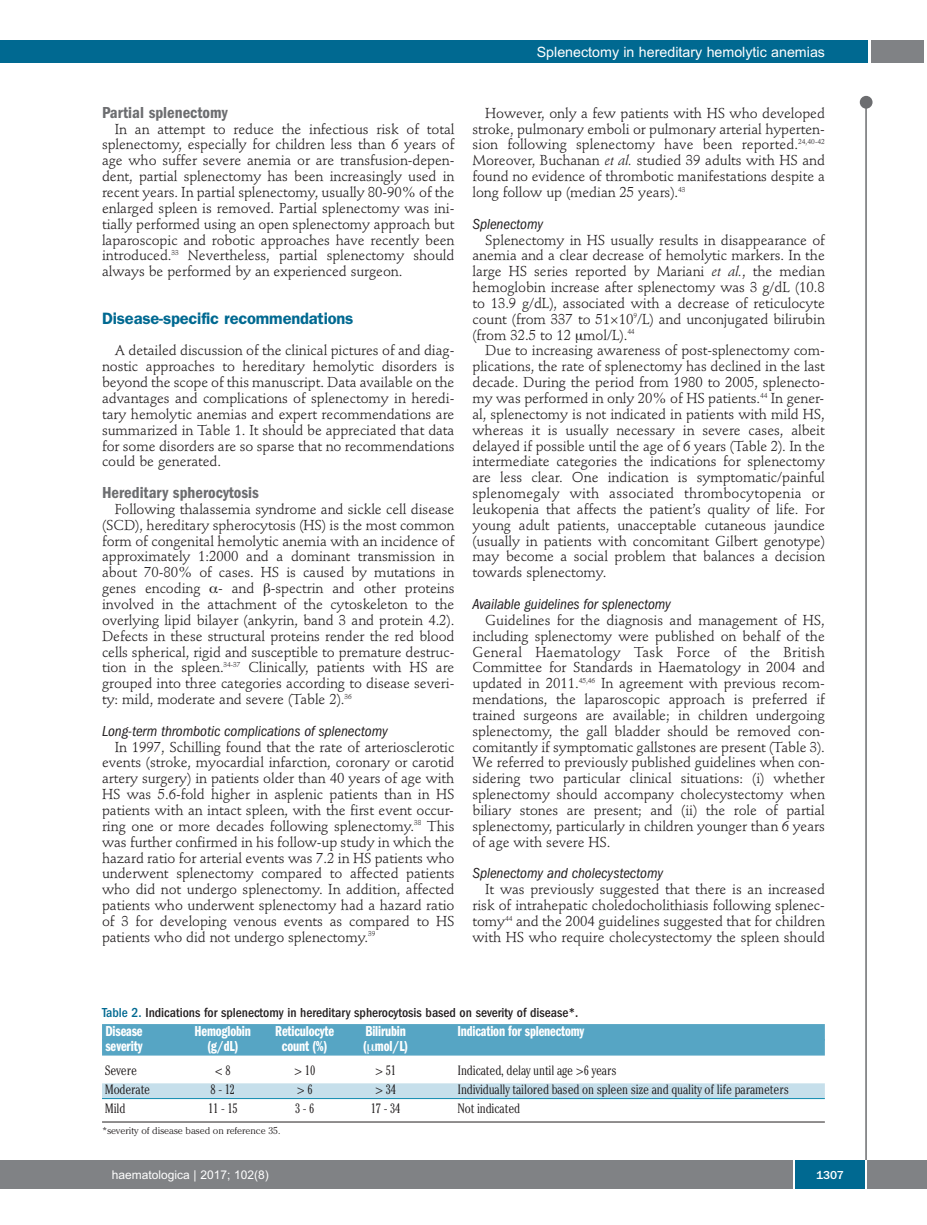
<style>
.page{position:relative;width:927px;height:1225px;background:#fff}
.page>*{position:absolute;margin:0;border:0;box-sizing:border-box;transform-origin:0 0}
.t1{font:600 condensed 16.5px "Franklin Gothic";color:#6c6d70}
.t2{font:600 16.5px "Franklin Gothic";letter-spacing:-.01em;color:#006991}
.t3{font:italic condensed 15px "Franklin Gothic";letter-spacing:-.005em;color:#231f20}
.t4{font:15px "Franklin Gothic Demi Cmpr";letter-spacing:-.01em;color:#fff}
.t5{font:14.25px/15.9px "Stempel Schneidler";letter-spacing:-.005em;color:#231f20;text-align:justify}
.t6{font:14.25px "Arial";color:#fff}
.t7{font:300 condensed 13.5px "Cheltenham";letter-spacing:-.01em;color:#231f20}
.t8{font:500 condensed 13.5px "Franklin Gothic";color:#231f20}
.t9{font:12px "Arial";color:#fff}
.t10{font:500 12px "Franklin Gothic";color:#fff}
.t11{font:300 9.75px "Cheltenham";color:#231f20}
.s1{font-style:italic}
.s2{color:#006991}
</style>
<div class="page">
<div style="left:860px;top:96px;width:12px;height:13px;background:#6c6d70;border-radius:50%"></div>
<hr style="left:865px;top:98px;width:2px;height:1062px;background:#6c6d70">
<div style="left:871px;top:40px;width:52px;height:22px;background:#808285"></div>
<div style="left:18px;top:40px;width:849px;height:22px;background:#006991"></div>
<div style="left:17px;top:1160px;width:910px;height:28px;background:#808285"></div>
<div style="left:795px;top:1160px;width:70px;height:28px;background:#006991"></div>
<hr style="left:793px;top:1160px;width:2px;height:28px;background:#fff">
<hr style="left:865px;top:1160px;width:2px;height:28px;background:#fff">
<div style="left:0;top:40px;width:19px;height:22px;background:#006991"></div>
<div style="left:0;top:1160px;width:18px;height:28px;background:#808285"></div>
<div style="left:102px;top:1024px;width:723px;height:16px;background:#56a5c4"></div>
<div style="left:102px;top:1039px;width:723px;height:16px;background:#56a5c4"></div>
<div style="left:102px;top:1083px;width:723px;height:15px;background:#c6dfeb"></div>
<hr style="left:102px;top:1098px;width:723px;height:1px;background:#0d8aaf">
<hr style="left:102px;top:1121px;width:723px;height:1px;background:#231f20">
<p class="t6" style="left:537px;top:44px;width:290px">Splenectomy in hereditary hemolytic anemias</p>
<p class="t1" style="left:102px;top:107px;width:127px">Partial splenectomy</p>
<p class="t5" style="left:102px;top:122px;width:354px;text-indent:13px">In an attempt to reduce the infectious risk of total splenectomy, especially for children less than 6 years of age who suffer severe anemia or are transfusion-depen&shy;dent, partial splenectomy has been increasingly used in recent years. In partial splenectomy, usually 80-90% of the enlarged spleen is removed. Partial splenectomy was ini&shy;tially performed using an open splenectomy approach but laparoscopic and robotic approaches have recently been introduced.<sup>33</sup> Nevertheless, partial splenectomy should always be performed by an experienced surgeon.</p>
<p class="t2" style="left:102px;top:312px;width:253px">Disease-specific recommendations</p>
<p class="t5" style="left:102px;top:344px;width:354px;text-indent:13px">A detailed discussion of the clinical pictures of and diag&shy;nostic approaches to hereditary hemolytic disorders is beyond the scope of this manuscript. Data available on the advantages and complications of splenectomy in heredi&shy;tary hemolytic anemias and expert recommendations are summarized in Table 1. It should be appreciated that data for some disorders are so sparse that no recommendations could be generated.</p>
<p class="t1" style="left:102px;top:487px;width:158px">Hereditary spherocytosis</p>
<p class="t5" style="left:102px;top:502px;width:354px;text-indent:13px">Following thalassemia syndrome and sickle cell disease (SCD), hereditary spherocytosis (HS) is the most common form of congenital hemolytic anemia with an incidence of approximately 1:2000 and a dominant transmission in about 70-80% of cases. HS is caused by mutations in genes encoding - and -spectrin and other proteins involved in the attachment of the cytoskeleton to the overlying lipid bilayer (ankyrin, band 3 and protein 4.2).<br>Defects in these structural proteins render the red blood cells spherical, rigid and susceptible to premature destruc&shy;tion in the spleen.<sup>34-37</sup> Clinically, patients with HS are grouped into three categories according to disease severi&shy;ty: mild, moderate and severe (Table 2).<sup>36</sup></p>
<p class="t3" style="left:102px;top:725px;width:287px">Long-term thrombotic complications of splenectomy</p>
<p class="t5" style="left:102px;top:740px;width:354px;text-indent:13px">In 1997, Schilling found that the rate of arteriosclerotic events (stroke, myocardial infarction, coronary or carotid artery surgery) in patients older than 40 years of age with HS was 5.6-fold higher in asplenic patients than in HS patients with an intact spleen, with the first event occur&shy;ring one or more decades following splenectomy.<sup>38</sup> This was further confirmed in his follow-up study in which the hazard ratio for arterial events was 7.2 in HS patients who underwent splenectomy compared to affected patients who did not undergo splenectomy. In addition, affected patients who underwent splenectomy had a hazard ratio of 3 for developing venous events as compared to HS patients who did not undergo splenectomy.<sup>39</sup></p>
<p class="t5" style="left:472px;top:106px;width:354px;text-indent:13px">However, only a few patients with HS who developed stroke, pulmonary emboli or pulmonary arterial hyperten&shy;sion following splenectomy have been reported.<sup>24,40-42<br></sup>Moreover, Buchanan <span class="s1">et al.</span> studied 39 adults with HS and found no evidence of thrombotic manifestations despite a long follow up (median 25 years).<sup>43</sup></p>
<p class="t3" style="left:472px;top:219px;width:72px">Splenectomy</p>
<p class="t5" style="left:472px;top:233px;width:354px;text-indent:13px">Splenectomy in HS usually results in disappearance of anemia and a clear decrease of hemolytic markers. In the large HS series reported by Mariani <span class="s1">et al.</span>, the median hemoglobin increase after splenectomy was 3 g/dL (10.8 to 13.9 g/dL), associated with a decrease of reticulocyte count (from 337 to 51×10<sup>9</sup>/L) and unconjugated bilirubin (from 32.5 to 12 mol/L).<sup>44</sup></p>
<p class="t5" style="left:472px;top:344px;width:354px;text-indent:13px">Due to increasing awareness of post-splenectomy com&shy;plications, the rate of splenectomy has declined in the last decade. During the period from 1980 to 2005, splenecto&shy;my was performed in only 20% of HS patients.<sup>44</sup> In gener&shy;al, splenectomy is not indicated in patients with mild HS, whereas it is usually necessary in severe cases, albeit delayed if possible until the age of 6 years (Table 2). In the intermediate categories the indications for splenectomy are less clear. One indication is symptomatic/painful splenomegaly with associated thrombocytopenia or leukopenia that affects the patient’s quality of life. For young adult patients, unacceptable cutaneous jaundice (usually in patients with concomitant Gilbert genotype) may become a social problem that balances a decision towards splenectomy.</p>
<p class="t3" style="left:472px;top:599px;width:200px">Available guidelines for splenectomy</p>
<p class="t5" style="left:472px;top:613px;width:354px;text-indent:13px">Guidelines for the diagnosis and management of HS, including splenectomy were published on behalf of the General Haematology Task Force of the British Committee for Standards in Haematology in 2004 and updated in 2011.<sup>45,46</sup> In agreement with previous recom&shy;mendations, the laparoscopic approach is preferred if trained surgeons are available; in children undergoing splenectomy, the gall bladder should be removed con&shy;comitantly if symptomatic gallstones are present (Table 3).<br>We referred to previously published guidelines when con&shy;sidering two particular clinical situations: (i) whether splenectomy should accompany cholecystectomy when biliary stones are present; and (ii) the role of partial splenectomy, particularly in children younger than 6 years of age with severe HS.</p>
<p class="t3" style="left:472px;top:868px;width:192px">Splenectomy and cholecystectomy</p>
<p class="t5" style="left:472px;top:882px;width:354px;text-indent:13px">It was previously suggested that there is an increased risk of intrahepatic choledocholithiasis following splenec&shy;tomy<sup>44</sup> and the 2004 guidelines suggested that for children with HS who require cholecystectomy the spleen should</p>
<p class="t8" style="left:102px;top:1008px;width:478px"><span class="s2">Table 2.</span> Indications for splenectomy in hereditary spherocytosis based on severity of disease*.</p>
<p class="t4" style="left:105px;top:1026px;width:39px">Disease</p>
<p class="t4" style="left:195px;top:1026px;width:58px">Hemoglobin</p>
<p class="t4" style="left:275px;top:1026px;width:60px">Reticulocyte</p>
<p class="t4" style="left:365px;top:1026px;width:42px">Bilirubin</p>
<p class="t4" style="left:457px;top:1026px;width:128px">Indication for splenectomy</p>
<p class="t4" style="left:105px;top:1041px;width:39px">severity</p>
<p class="t4" style="left:207px;top:1041px;width:33px">(g/dL)</p>
<p class="t4" style="left:282px;top:1041px;width:47px">count (%)</p>
<p class="t4" style="left:363px;top:1041px;width:47px">( mol/L)</p>
<p class="t7" style="left:105px;top:1065px;width:34px">Severe</p>
<p class="t7" style="left:215px;top:1065px;width:17px">&lt;8</p>
<p class="t7" style="left:294px;top:1065px;width:23px">&gt;10</p>
<p class="t7" style="left:375px;top:1065px;width:23px">&gt;51</p>
<p class="t7" style="left:457px;top:1065px;width:161px">Indicated, delay until age &gt;6 years</p>
<p class="t7" style="left:105px;top:1084px;width:47px">Moderate</p>
<p class="t7" style="left:211px;top:1084px;width:26px">8-12</p>
<p class="t7" style="left:297px;top:1084px;width:17px">&gt;6</p>
<p class="t7" style="left:375px;top:1084px;width:23px">&gt;34</p>
<p class="t7" style="left:457px;top:1084px;width:333px">Individually tailored based on spleen size and quality of life parameters</p>
<p class="t7" style="left:105px;top:1104px;width:22px">Mild</p>
<p class="t7" style="left:208px;top:1104px;width:31px">11-15</p>
<p class="t7" style="left:295px;top:1104px;width:21px">3-6</p>
<p class="t7" style="left:371px;top:1104px;width:31px">17-34</p>
<p class="t7" style="left:457px;top:1104px;width:64px">Not indicated</p>
<p class="t11" style="left:102px;top:1126px;width:180px">*severity of disease based on reference 35.</p>
<p class="t9" style="left:112px;top:1167px;width:158px">haematologica | 2017; 102(8)</p>
<p class="t10" style="left:816px;top:1167px;width:29px">1307</p>
</div>
